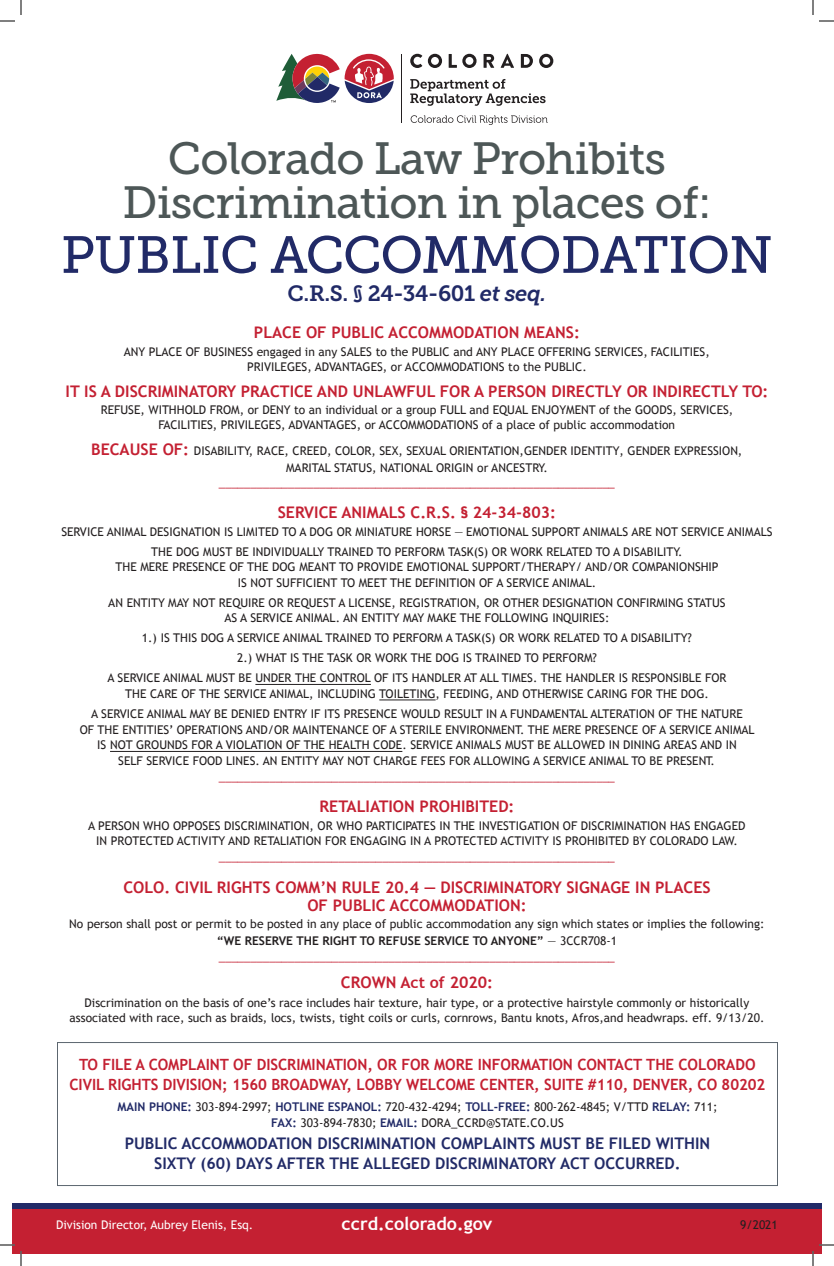
<style>
.page{position:relative;width:834px;height:1266px;background:#fff}
.page>*{position:absolute;margin:0;border:0;box-sizing:border-box;transform-origin:0 0}
._1_Body_Text{font:52px "Museo Slab 500";letter-spacing:-.015em;color:#212a67}
._1_Body_Text-2{font:45px/44px "Museo Slab 500";letter-spacing:-.02em;color:#4d5757;text-align:center}
._1_Body_Text-3{font:22px "Museo Slab 700";letter-spacing:-.02em;color:#212a67}
._2_Para_Head{font:700 18px "Trebuchet MS";color:#fff}
._1_Body_Text-4{font:700 16px/18px "Trebuchet MS";color:#c42032;text-align:center}
._2_Para_Head-2{font:700 16px/20px "Trebuchet MS";color:#212a67;text-align:center}
._2_Para_Head-3{font:700 15.5px/20px "Trebuchet MS";letter-spacing:-.005em;color:#c42032;text-align:center}
._1_Body_Text-5{font:12px/15.8px "Trebuchet MS";color:#231f20;text-align:center}
._1_Body_Text-6{font:12px "Trebuchet MS";color:#c42032}
._1_Body_Text-7{font:12px "Trebuchet MS";color:#fff}
.s1{font-style:italic}
.s2{font-weight:700;font-size:16px;color:#c42032}
.s3{color:#c42032}
.s4{font-weight:700}
.s5{font-weight:700;color:#212a67}
</style>
<div class="page">
<svg style="left:276px;top:54px;width:118px;height:49px"></svg>
<svg style="left:411px;top:115px;width:137px;height:10px"></svg>
<hr style="left:402px;top:54px;width:1px;height:69px;background:#231f20">
<svg style="left:410px;top:54px;width:12px;height:14px"></svg>
<svg style="left:428px;top:54px;width:14px;height:14px"></svg>
<svg style="left:449px;top:54px;width:28px;height:14px"></svg>
<svg style="left:484px;top:54px;width:10px;height:14px"></svg>
<svg style="left:521px;top:54px;width:12px;height:14px"></svg>
<svg style="left:539px;top:54px;width:14px;height:14px"></svg>
<svg style="left:501px;top:54px;width:13px;height:14px"></svg>
<svg style="left:410px;top:79px;width:136px;height:27px"></svg>
<div style="left:12px;top:1206px;width:810px;height:48px;background:#c42032"></div>
<div style="left:12px;top:1203px;width:810px;height:6px;background:#212a67"></div>
<div style="left:57px;top:1042px;width:721px;height:144px;border:1px solid #5c666f"></div>
<svg style="left:0;top:0;width:22px;height:22px"></svg>
<svg style="left:0;top:1244px;width:22px;height:22px"></svg>
<svg style="left:812px;top:0;width:22px;height:22px"></svg>
<svg style="left:812px;top:1244px;width:22px;height:22px"></svg>
<hr style="left:255px;top:684px;width:116px;height:1px;background:#231f20">
<hr style="left:379px;top:700px;width:57px;height:1px;background:#231f20">
<hr style="left:110px;top:751px;width:292px;height:1px;background:#231f20">
<p class="_1_Body_Text-2" style="left:123px;top:137px;width:590px">Colorado Law Prohibits<br>Discrimination in places of:</p>
<p class="_1_Body_Text" style="left:61px;top:226px;width:713px">PUBLIC ACCOMMODATION</p>
<p class="_1_Body_Text-3" style="left:288px;top:281px;width:260px">C.R.S. § 24-34-601 <span class="s1">et seq.</span></p>
<p class="_1_Body_Text-4" style="left:254px;top:324px;width:328px">PLACE OF PUBLIC ACCOMMODATION MEANS:</p>
<p class="_1_Body_Text-5" style="left:124px;top:344px;width:588px;line-height:15px">ANY PLACE OF BUSINESS engaged in any SALES to the PUBLIC and ANY PLACE OFFERING SERVICES, FACILITIES,<br>PRIVILEGES, ADVANTAGES, or ACCOMMODATIONS to the PUBLIC.</p>
<p class="_1_Body_Text-4" style="left:66px;top:382px;width:704px">IT IS A DISCRIMINATORY PRACTICE AND UNLAWFUL FOR A PERSON DIRECTLY OR INDIRECTLY TO:</p>
<p class="_1_Body_Text-5" style="left:101px;top:402px;width:634px;line-height:15px">REFUSE, WITHHOLD FROM, or DENY to an individual or a group FULL and EQUAL ENJOYMENT of the GOODS, SERVICES,<br>FACILITIES, PRIVILEGES, ADVANTAGES, or ACCOMMODATIONS of a place of public accommodation</p>
<p class="_1_Body_Text-5" style="left:91px;top:443px;width:653px;line-height:16.6px"><span class="s2">BECAUSE OF:</span> DISABILITY, RACE, CREED, COLOR, SEX, SEXUAL ORIENTATION,GENDER IDENTITY, GENDER EXPRESSION,<br>MARITAL STATUS, NATIONAL ORIGIN or ANCESTRY.</p>
<p class="_1_Body_Text-6" style="left:219px;top:475px;width:398px">_______________________________________________________________</p>
<p class="_1_Body_Text-4" style="left:278px;top:503px;width:280px">SERVICE ANIMALS C.R.S. § 24-34-803:</p>
<p class="_1_Body_Text-5" style="left:61px;top:522px;width:713px;line-height:20px">SERVICE ANIMAL DESIGNATION IS LIMITED TO A DOG OR MINIATURE HORSE — EMOTIONAL SUPPORT ANIMALS ARE NOT SERVICE ANIMALS<br>THE DOG MUST BE INDIVIDUALLY TRAINED TO PERFORM TASK(S) OR WORK RELATED TO A DISABILITY.</p>
<p class="_1_Body_Text-5" style="left:116px;top:560px;width:605px;line-height:15.5px">THE MERE PRESENCE OF THE DOG MEANT TO PROVIDE EMOTIONAL SUPPORT/THERAPY/ AND/OR COMPANIONSHIP<br>IS NOT SUFFICIENT TO MEET THE DEFINITION OF A SERVICE ANIMAL.</p>
<p class="_1_Body_Text-5" style="left:108px;top:595px;width:619px;line-height:15.5px">AN ENTITY MAY NOT REQUIRE OR REQUEST A LICENSE, REGISTRATION, OR OTHER DESIGNATION CONFIRMING STATUS<br>AS A SERVICE ANIMAL. AN ENTITY MAY MAKE THE FOLLOWING INQUIRIES:</p>
<p class="_1_Body_Text-5" style="left:108px;top:628px;width:620px;line-height:20px">1.) IS THIS DOG A SERVICE ANIMAL TRAINED TO PERFORM A TASK(S) OR WORK RELATED TO A DISABILITY?<br>2.) WHAT IS THE TASK OR WORK THE DOG IS TRAINED TO PERFORM?<br>A SERVICE ANIMAL MUST BE UNDER THE CONTROL OF ITS HANDLER AT ALL TIMES. THE HANDLER IS RESPONSIBLE FOR</p>
<p class="_1_Body_Text-5" style="left:91px;top:684px;width:653px;line-height:20px">THE CARE OF THE SERVICE ANIMAL, INCLUDING TOILETING, FEEDING, AND OTHERWISE CARING FOR THE DOG.<br>A SERVICE ANIMAL MAY BE DENIED ENTRY IF ITS PRESENCE WOULD RESULT IN A FUNDAMENTAL ALTERATION OF THE NATURE</p>
<p class="_1_Body_Text-5" style="left:80px;top:722px;width:676px">OF THE ENTITIES’ OPERATIONS AND/OR MAINTENANCE OF A STERILE ENVIRONMENT. THE MERE PRESENCE OF A SERVICE ANIMAL IS NOT GROUNDS FOR A VIOLATION OF THE HEALTH CODE. SERVICE ANIMALS MUST BE ALLOWED IN DINING AREAS AND IN<br>SELF SERVICE FOOD LINES. AN ENTITY MAY NOT CHARGE FEES FOR ALLOWING A SERVICE ANIMAL TO BE PRESENT. <span class="s3">_______________________________________________________________</span></p>
<p class="_1_Body_Text-4" style="left:319px;top:798px;width:197px">RETALIATION PROHIBITED:</p>
<p class="_1_Body_Text-5" style="left:88px;top:818px;width:659px">A PERSON WHO OPPOSES DISCRIMINATION, OR WHO PARTICIPATES IN THE INVESTIGATION OF DISCRIMINATION HAS ENGAGED<br>IN PROTECTED ACTIVITY AND RETALIATION FOR ENGAGING IN A PROTECTED ACTIVITY IS PROHIBITED BY COLORADO LAW. <span class="s3">_______________________________________________________________</span></p>
<p class="_1_Body_Text-4" style="left:123px;top:878px;width:589px">COLO. CIVIL RIGHTS COMM’N RULE 20.4 — DISCRIMINATORY SIGNAGE IN PLACES<br>OF PUBLIC ACCOMMODATION:</p>
<p class="_1_Body_Text-5" style="left:69px;top:916px;width:697px;line-height:16.5px">No person shall post or permit to be posted in any place of public accommodation any sign which states or implies the following: <span class="s4">“WE RESERVE THE RIGHT TO REFUSE SERVICE TO ANYONE”</span> — 3CCR708-1 <span class="s3">_______________________________________________________________</span></p>
<p class="_1_Body_Text-4" style="left:341px;top:973px;width:154px">CROWN Act of 2020:</p>
<p class="_1_Body_Text-5" style="left:70px;top:995px;width:696px;line-height:15px">Discrimination on the basis of one’s race includes hair texture, hair type, or a protective hairstyle commonly or historically associated with race, such as braids, locs, twists, tight coils or curls, cornrows, Bantu knots, Afros,and headwraps. eff. 9/13/20.</p>
<p class="_2_Para_Head-3" style="left:70px;top:1055px;width:697px">TO FILE A COMPLAINT OF DISCRIMINATION, OR FOR MORE INFORMATION CONTACT THE COLORADO<br>CIVIL RIGHTS DIVISION; 1560 BROADWAY, LOBBY WELCOME CENTER, SUITE #110, DENVER, CO 80202</p>
<p class="_1_Body_Text-5" style="left:118px;top:1099px;width:601px"><span class="s5">MAIN PHONE:</span> 303-894-2997; <span class="s5">HOTLINE ESPANOL:</span> 720-432-4294; <span class="s5">TOLL-FREE:</span> 800-262-4845; V/TTD <span class="s5">RELAY:</span> 711;<br><span class="s5">FAX:</span> 303-894-7830; <span class="s5">EMAIL:</span> DORA_CCRD@STATE.CO.US</p>
<p class="_2_Para_Head-2" style="left:125px;top:1133px;width:587px">PUBLIC ACCOMMODATION DISCRIMINATION COMPLAINTS MUST BE FILED WITHIN<br>SIXTY (60) DAYS AFTER THE ALLEGED DISCRIMINATORY ACT OCCURRED.</p>
<p class="_1_Body_Text-7" style="left:56px;top:1218px;width:199px">Division Director, Aubrey Elenis, Esq.</p>
<p class="_2_Para_Head" style="left:342px;top:1213px;width:152px">ccrd.colorado.gov</p>
<p class="_1_Body_Text-5" style="left:740px;top:1217px;width:39px">9/2021</p>
</div>
